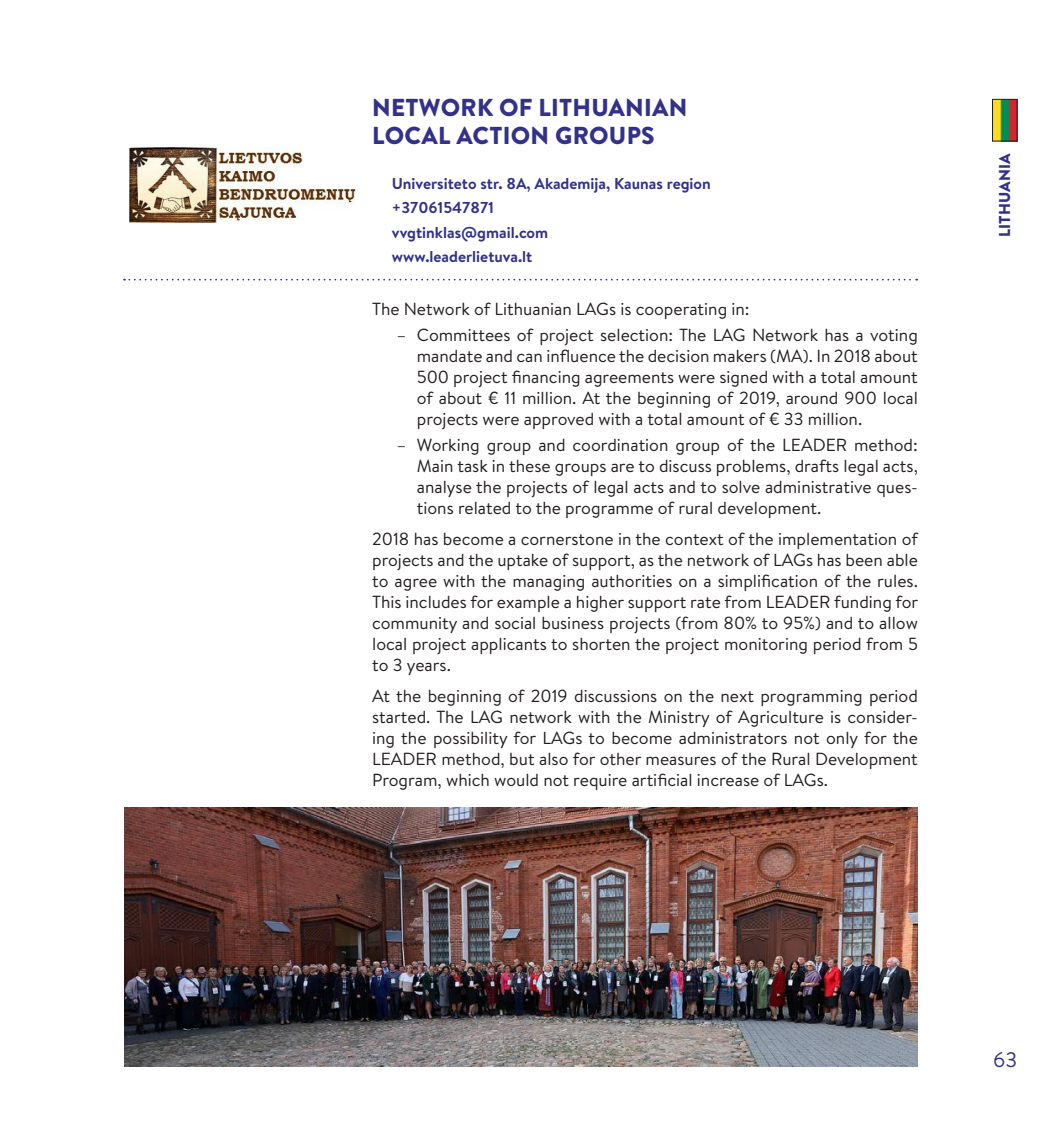
<style>
.page{position:relative;width:1042px;height:1141px;background:#fff}
.page>*{position:absolute;margin:0;border:0;box-sizing:border-box;transform-origin:0 0}
.t1{font:900 24.5px/28px "Brandon Text";letter-spacing:.01em;color:#33318a}
.t2{font:21px "Brandon Text";color:#33318a}
.t3{font:17.5px/21px "Brandon Text";color:#241f1f;text-align:justify}
.t4{font:700 15.75px/24.5px "Brandon Text";color:#33318a}
.t5{font:900 15.75px "Brandon Text";letter-spacing:.01em;color:#33318a}
</style>
<div class="page">
<svg style="left:124px;top:279px;width:793px;height:2px"></svg>
<img style="left:994px;top:101px;width:21px;height:38px">
<div style="left:992px;top:99px;width:25px;height:42px;border:1px solid #241f1f"></div>
<img style="left:129px;top:148px;width:227px;height:75px">
<img style="left:124px;top:807px;width:794px;height:260px">
<h1 class="t1" style="left:372px;top:93px;width:316px">NETWORK OF LITHUANIAN<br>LOCAL ACTION GROUPS</h1>
<p class="t4" style="left:392px;top:171px;width:320px">Universiteto str. 8A, Akademija, Kaunas region +37061547871<br>vvgtinklas@gmail.com<br>www.leaderlietuva.lt</p>
<p class="t3" style="left:372px;top:298px;width:379px">The Network of Lithuanian LAGs is cooperating in:</p>
<p class="t3" style="left:417px;top:324px;width:503px;text-indent:-20px">– Committees of project selection: The LAG Network has a voting mandate and can influence the decision makers (MA). In 2018 about 500 project financing agreements were signed with a total amount of about € 11 million. At the beginning of 2019, around 900 local projects were approved with a total amount of € 33 million.</p>
<p class="t3" style="left:417px;top:434px;width:503px;text-indent:-20px">– Working group and coordination group of the LEADER method:<br>Main task in these groups are to discuss problems, drafts legal acts, analyse the projects of legal acts and to solve administrative ques&shy;tions related to the programme of rural development.</p>
<p class="t3" style="left:372px;top:528px;width:548px">2018 has become a cornerstone in the context of the implementation of projects and the uptake of support, as the network of LAGs has been able to agree with the managing authorities on a simplification of the rules.<br>This includes for example a higher support rate from LEADER funding for community and social business projects (from 80% to 95%) and to allow local project applicants to shorten the project monitoring period from 5 to 3 years.</p>
<p class="t3" style="left:372px;top:684px;width:547px">At the beginning of 2019 discussions on the next programming period started. The LAG network with the Ministry of Agriculture is consider&shy;ing the possibility for LAGs to become administrators not only for the LEADER method, but also for other measures of the Rural Development Program, which would not require artificial increase of LAGs.</p>
<p class="t5" style="left:993px;top:237px;width:85px;rotate:-90deg">LITHUANIA</p>
<p class="t2" style="left:993px;top:1045px;width:25px">63</p>
</div>
